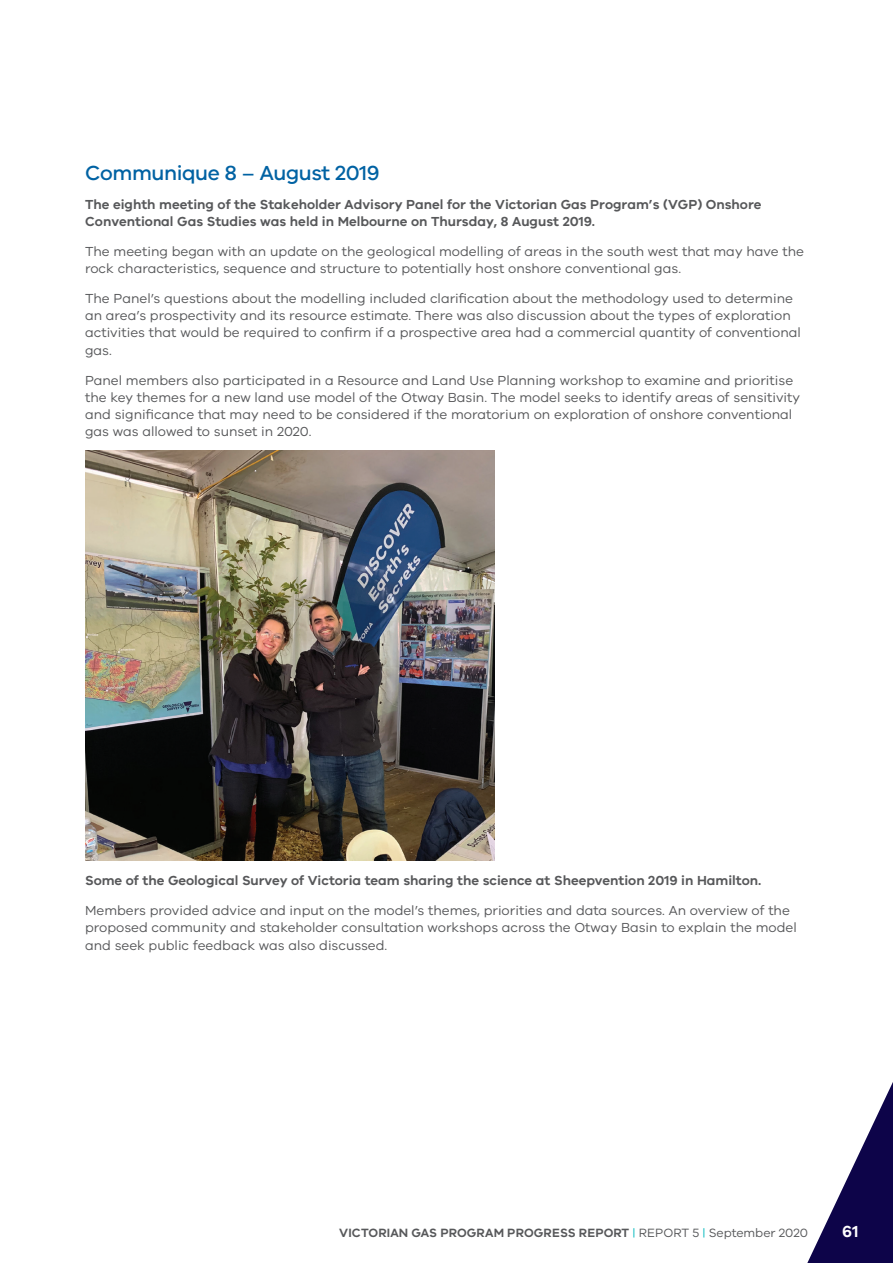
<style>
.page{position:relative;width:893px;height:1263px;background:#fff}
.page>*{position:absolute;margin:0;border:0;box-sizing:border-box;transform-origin:0 0}
.Heading_3_No_Num{font:500 21px "VIC";letter-spacing:-.02em;color:#0062a3}
.t1{font:600 16.5px "VIC";color:#fff}
.Body_Copy{font:13.5px/17.2px "VIC";color:#57585a}
.Body_Copy-2{font:600 13.5px/16.2px "VIC";color:#57585a}
.Appendics_Cap{font:600 13.5px "VIC";color:#57585a}
.t2{font:600 12.3px "VIC";letter-spacing:.01em;color:#57585a}
.s1{font-weight:400;color:#08babf}
.s2{font-weight:400}
</style>
<div class="page">
<svg style="left:807px;top:1082px;width:86px;height:181px"></svg>
<img style="left:85px;top:451px;width:409px;height:409px">
<p class="Heading_3_No_Num" style="left:85px;top:161px;width:296px">Communique 8 – August 2019</p>
<p class="Body_Copy-2" style="left:85px;top:196px;width:678px">The eighth meeting of the Stakeholder Advisory Panel for the Victorian Gas Program’s (VGP) Onshore<br>Conventional Gas Studies was held in Melbourne on Thursday, 8 August 2019.</p>
<p class="Body_Copy" style="left:85px;top:242px;width:720px">The meeting began with an update on the geological modelling of areas in the south west that may have the rock characteristics, sequence and structure to potentially host onshore conventional gas.</p>
<p class="Body_Copy" style="left:85px;top:289px;width:717px">The Panel’s questions about the modelling included clarification about the methodology used to determine an area’s prospectivity and its resource estimate. There was also discussion about the types of exploration activities that would be required to confirm if a prospective area had a commercial quantity of conventional gas.</p>
<p class="Body_Copy" style="left:85px;top:371px;width:717px">Panel members also participated in a Resource and Land Use Planning workshop to examine and prioritise the key themes for a new land use model of the Otway Basin. The model seeks to identify areas of sensitivity and significance that may need to be considered if the moratorium on exploration of onshore conventional gas was allowed to sunset in 2020.</p>
<p class="Appendics_Cap" style="left:85px;top:872px;width:678px">Some of the Geological Survey of Victoria team sharing the science at Sheepvention 2019 in Hamilton.</p>
<p class="Body_Copy" style="left:85px;top:901px;width:713px">Members provided advice and input on the model’s themes, priorities and data sources. An overview of the proposed community and stakeholder consultation workshops across the Otway Basin to explain the model and seek public feedback was also discussed.</p>
<p class="t2" style="left:339px;top:1226px;width:470px">VICTORIAN GAS PROGRAM PROGRESS REPORT <span class="s1">|</span> <span class="s2">REPORT 5</span> <span class="s1">|</span> <span class="s2">September 2020</span></p>
<p class="t1" style="left:842px;top:1221px;width:18px">61</p>
</div>
